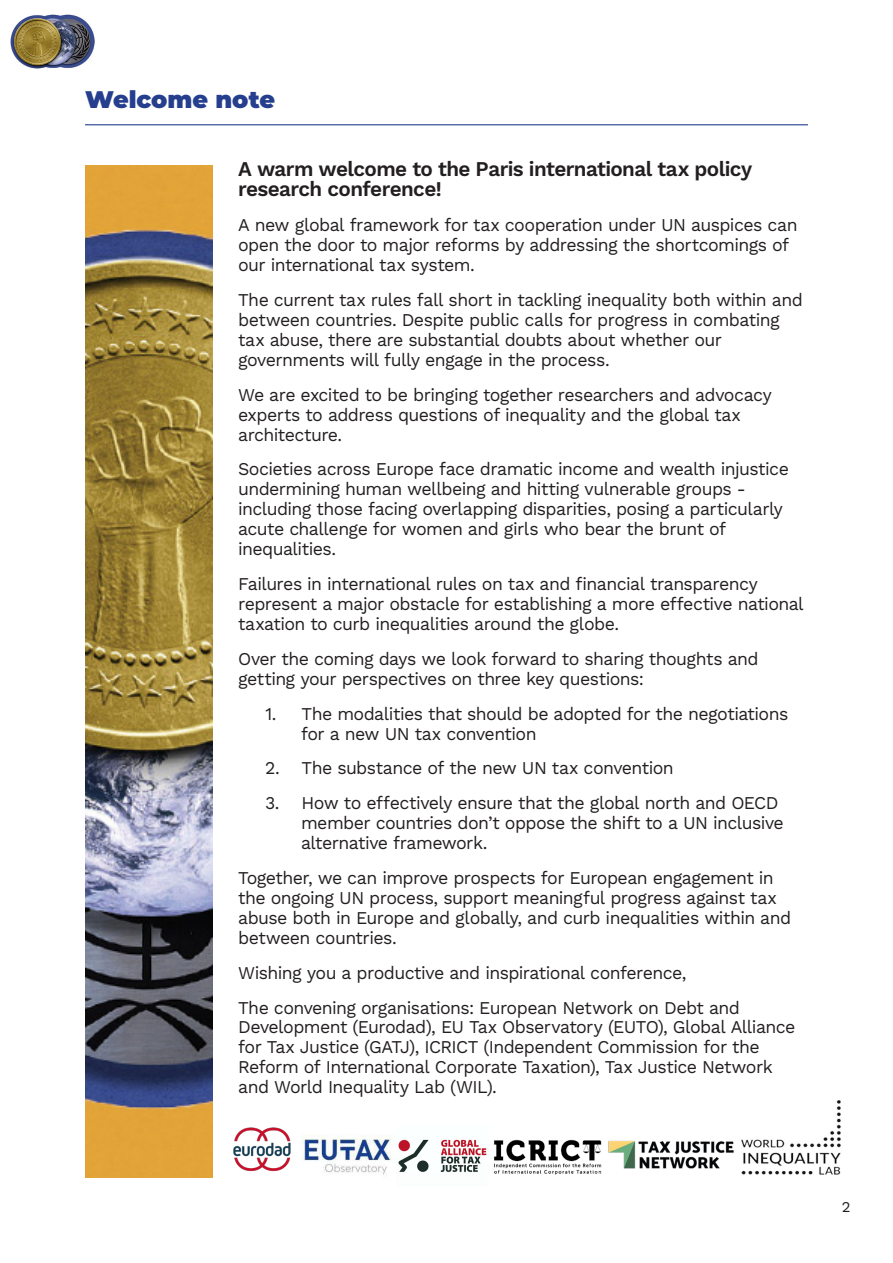
<style>
.page{position:relative;width:893px;height:1263px;background:#fff}
.page>*{position:absolute;margin:0;border:0;box-sizing:border-box;transform-origin:0 0}
.t1{font:900 24px "Montserrat";color:#253f8e}
.t2{font:600 21px/20px "Work Sans";letter-spacing:-.03em;color:#231f20}
.t3{font:18px/20px "Work Sans";letter-spacing:-.035em;color:#231f20}
.t4{font:15px "Work Sans";color:#231f20}
</style>
<div class="page">
<img style="left:10px;top:14px;width:85px;height:55px">
<hr style="left:85px;top:124px;width:723px;height:1px;background:#253f8e">
<img style="left:85px;top:166px;width:128px;height:1012px">
<img style="left:742px;top:1101px;width:99px;height:74px">
<img style="left:233px;top:1127px;width:58px;height:45px">
<img style="left:608px;top:1140px;width:126px;height:29px">
<img style="left:494px;top:1139px;width:107px;height:36px">
<img style="left:301px;top:1135px;width:91px;height:40px">
<img style="left:398px;top:1139px;width:89px;height:34px">
<p class="t1" style="left:85px;top:82px;width:192px">Welcome note</p>
<p class="t2" style="left:238px;top:160px;width:516px">A warm welcome to the Paris international tax policy research conference!</p>
<p class="t3" style="left:238px;top:216px;width:561px">A new global framework for tax cooperation under UN auspices can open the door to major reforms by addressing the shortcomings of our international tax system.</p>
<p class="t3" style="left:238px;top:291px;width:566px">The current tax rules fall short in tackling inequality both within and between countries. Despite public calls for progress in combating tax abuse, there are substantial doubts about whether our governments will fully engage in the process.</p>
<p class="t3" style="left:238px;top:385px;width:535px">We are excited to be bringing together researchers and advocacy experts to address questions of inequality and the global tax architecture.</p>
<p class="t3" style="left:238px;top:460px;width:552px">Societies across Europe face dramatic income and wealth injustice undermining human wellbeing and hitting vulnerable groups - including those facing overlapping disparities, posing a particularly acute challenge for women and girls who bear the brunt of inequalities.</p>
<p class="t3" style="left:238px;top:575px;width:567px">Failures in international rules on tax and financial transparency represent a major obstacle for establishing a more effective national taxation to curb inequalities around the globe.</p>
<p class="t3" style="left:238px;top:649px;width:522px">Over the coming days we look forward to sharing thoughts and getting your perspectives on three key questions:</p>
<p class="t3" style="left:301px;top:704px;width:489px;text-indent:-36px">1. The modalities that should be adopted for the negotiations for a new UN tax convention</p>
<p class="t3" style="left:265px;top:759px;width:410px">2. The substance of the new UN tax convention</p>
<p class="t3" style="left:301px;top:794px;width:484px;text-indent:-36px">3. How to effectively ensure that the global north and OECD member countries don’t oppose the shift to a UN inclusive alternative framework.</p>
<p class="t3" style="left:238px;top:869px;width:555px">Together, we can improve prospects for European engagement in the ongoing UN process, support meaningful progress against tax abuse both in Europe and globally, and curb inequalities within and between countries.</p>
<p class="t3" style="left:238px;top:963px;width:450px">Wishing you a productive and inspirational conference,</p>
<p class="t3" style="left:238px;top:998px;width:559px">The convening organisations: European Network on Debt and Development (Eurodad), EU Tax Observatory (EUTO), Global Alliance for Tax Justice (GATJ), ICRICT (Independent Commission for the Reform of International Corporate Taxation), Tax Justice Network and World Inequality Lab (WIL).</p>
<p class="t4" style="left:842px;top:1198px;width:10px">2</p>
</div>
